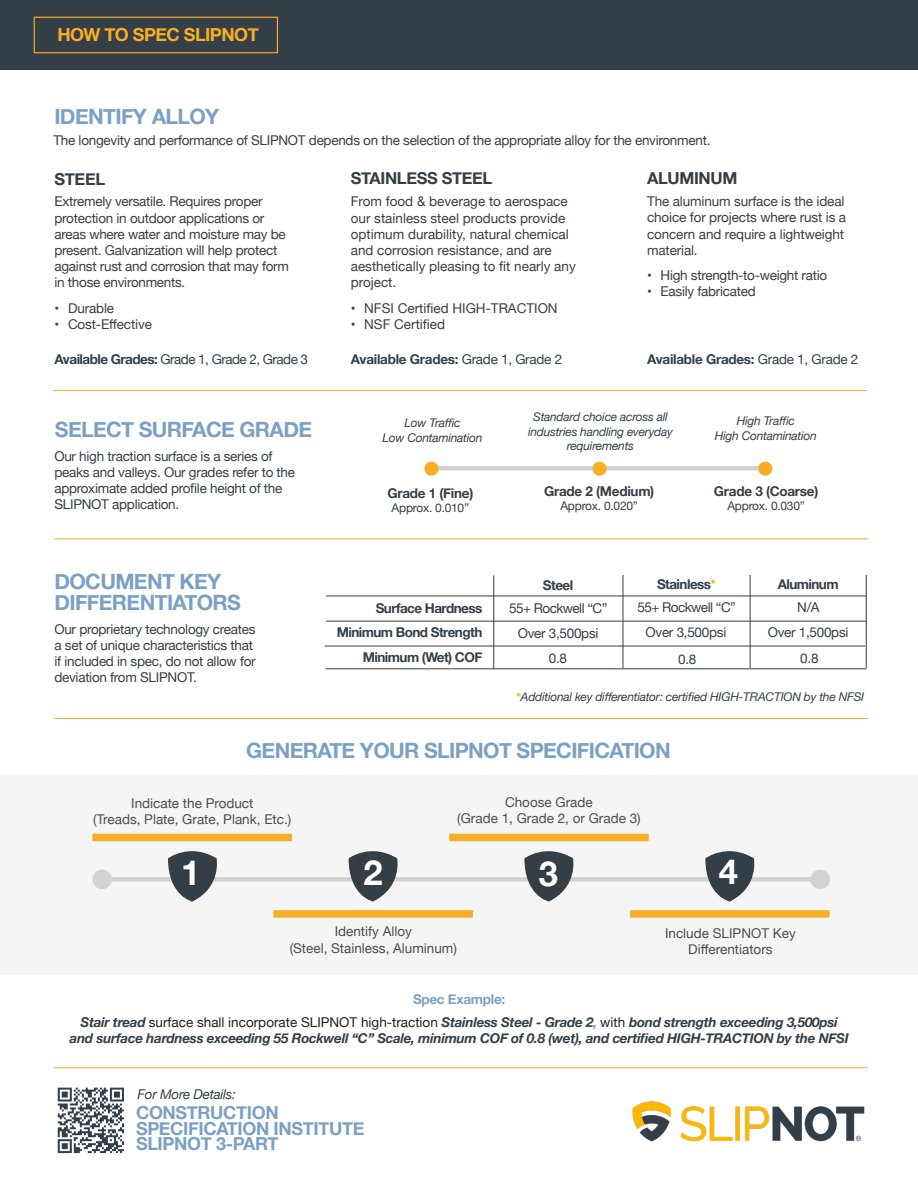
<style>
.page{position:relative;width:918px;height:1188px;background:#fff}
.page>*{position:absolute;margin:0;border:0;box-sizing:border-box;transform-origin:0 0}
.t1{font:700 34.5px "Helvetica Neue";color:#fff}
.t2{font:700 21.15px "Helvetica Neue";letter-spacing:-.03em;color:#7ba0c4}
.t3{font:700 18px "Helvetica Neue";letter-spacing:-.02em;color:#7ba0c4}
.t4{font:700 18px "Helvetica Neue";letter-spacing:-.03em;color:#f7ae24}
.t5{font:700 16.5px "Helvetica Neue";letter-spacing:-.02em;color:#333e46}
.t6{font:13.5px/16.2px "Helvetica Neue";letter-spacing:-.02em;color:#353f48}
.t7{font:italic 700 13.5px/16.2px "Helvetica Neue";letter-spacing:-.02em;color:#333e46;text-align:center}
.t8{font:13.5px/16.2px "Helvetica Neue";color:#353f48}
.t9{font:13.5px/16.2px "Helvetica Neue";color:#4b4c4d;text-align:center}
.t10{font:700 13.5px "Helvetica Neue";letter-spacing:-.02em;color:#353f48}
.t11{font:700 13.5px "Helvetica Neue";letter-spacing:-.04em;color:#353f48}
.t12{font:13.5px "Helvetica Neue";letter-spacing:-.04em;color:#353f48}
.t13{font:italic 13.5px "Helvetica Neue";letter-spacing:-.02em;color:#353f48}
.t14{font:700 13.5px "Helvetica Neue";letter-spacing:-.02em;color:#7ba0c4}
.t15{font:italic 12px/14.4px "Helvetica Neue";letter-spacing:-.02em;color:#353f48;text-align:center}
.t16{font:12px "Helvetica Neue";letter-spacing:-.02em;color:#353f48}
.s1{font-weight:700}
.s2{font-weight:400}
.s3{color:#f7ae24}
.s4{font-weight:700;color:#f7ae24}
.s5{font-weight:400;font-style:normal;color:#231f20}
.s6{color:#7ba0c4}
</style>
<div class="page">
<div style="left:0;top:775px;width:918px;height:200px;background:#f5f5f6"></div>
<div style="left:112px;top:877px;width:700px;height:5px;background:#d1d3d3"></div>
<div style="left:92px;top:870px;width:20px;height:19px;background:#d1d3d3;border-radius:50%"></div>
<div style="left:810px;top:870px;width:20px;height:19px;background:#d1d3d3;border-radius:50%"></div>
<div style="left:92px;top:834px;width:200px;height:7px;background:#f7ae24"></div>
<div style="left:449px;top:834px;width:200px;height:7px;background:#f7ae24"></div>
<div style="left:273px;top:910px;width:200px;height:8px;background:#f7ae24"></div>
<div style="left:630px;top:910px;width:200px;height:8px;background:#f7ae24"></div>
<svg style="left:168px;top:851px;width:54px;height:51px"></svg>
<svg style="left:349px;top:851px;width:54px;height:51px"></svg>
<svg style="left:524px;top:851px;width:54px;height:51px"></svg>
<svg style="left:705px;top:851px;width:54px;height:51px"></svg>
<hr style="left:55px;top:538px;width:813px;height:1px;background:#f7ae24">
<hr style="left:326px;top:596px;width:541px;height:1px;background:#353f48">
<hr style="left:326px;top:621px;width:541px;height:1px;background:#353f48">
<hr style="left:493px;top:575px;width:1px;height:94px;background:#353f48">
<hr style="left:623px;top:575px;width:1px;height:94px;background:#353f48">
<hr style="left:750px;top:575px;width:1px;height:94px;background:#353f48">
<hr style="left:866px;top:575px;width:1px;height:94px;background:#353f48">
<hr style="left:325px;top:646px;width:540px;height:1px;background:#353f48">
<div style="left:0;top:0;width:918px;height:69px;background:#353f48"></div>
<div style="left:34px;top:17px;width:244px;height:36px;border:1px solid #f7ae24"></div>
<hr style="left:53px;top:390px;width:814px;height:1px;background:#f7ae24">
<hr style="left:54px;top:718px;width:814px;height:1px;background:#f7ae24">
<hr style="left:54px;top:1067px;width:814px;height:1px;background:#f7ae24">
<img style="left:57px;top:1087px;width:67px;height:67px">
<img style="left:632px;top:1101px;width:233px;height:41px">
<div style="left:428px;top:466px;width:333px;height:5px;background:#d1d3d3"></div>
<div style="left:424px;top:462px;width:14px;height:14px;background:#f7ae24;border-radius:50%"></div>
<div style="left:592px;top:462px;width:15px;height:14px;background:#f7ae24;border-radius:50%"></div>
<div style="left:758px;top:462px;width:14px;height:14px;background:#f7ae24;border-radius:50%"></div>
<hr style="left:326px;top:669px;width:540px;height:1px;background:#353f48">
<p class="t4" style="left:57px;top:20px;width:203px">HOW TO SPEC SLIPNOT</p>
<p class="t2" style="left:54px;top:100px;width:166px">IDENTIFY ALLOY</p>
<p class="t6" style="left:53px;top:133px;width:658px">The longevity and performance of SLIPNOT depends on the selection of the appropriate alloy for the environment.</p>
<p class="t5" style="left:55px;top:166px;width:52px">STEEL</p>
<p class="t6" style="left:55px;top:194px;width:236px">Extremely versatile. Requires proper protection in outdoor applications or areas where water and moisture may be present. Galvanization will help protect against rust and corrosion that may form in those environments.</p>
<p class="t6" style="left:55px;top:301px;width:61px">• Durable</p>
<p class="t6" style="left:55px;top:317px;width:99px">• Cost-Effective</p>
<p class="t5" style="left:351px;top:166px;width:143px">STAINLESS STEEL</p>
<p class="t8" style="left:351px;top:194px;width:227px">From food &amp; beverage to aerospace our stainless steel products provide optimum durability, natural chemical and corrosion resistance, and are aesthetically pleasing to fit nearly any project.</p>
<p class="t8" style="left:351px;top:301px;width:208px">• NFSI Certified HIGH-TRACTION</p>
<p class="t8" style="left:351px;top:317px;width:96px">• NSF Certified</p>
<p class="t5" style="left:647px;top:166px;width:92px">ALUMINUM</p>
<p class="t6" style="left:647px;top:194px;width:201px">The aluminum surface is the ideal choice for projects where rust is a concern and require a lightweight material.</p>
<p class="t6" style="left:647px;top:268px;width:182px">• High strength-to-weight ratio</p>
<p class="t6" style="left:647px;top:284px;width:110px">• Easily fabricated</p>
<p class="t12" style="left:55px;top:350px;width:255px"><span class="s1">Available Grades:</span> Grade 1, Grade 2, Grade 3</p>
<p class="t10" style="left:351px;top:349px;width:213px">Available Grades: <span class="s2">Grade 1, Grade 2</span></p>
<p class="t10" style="left:647px;top:349px;width:213px">Available Grades: <span class="s2">Grade 1, Grade 2</span></p>
<p class="t2" style="left:55px;top:413px;width:259px">SELECT SURFACE GRADE</p>
<p class="t6" style="left:54px;top:449px;width:242px">Our high traction surface is a series of peaks and valleys. Our grades refer to the approximate added profile height of the SLIPNOT application.</p>
<p class="t2" style="left:54px;top:565px;width:168px">DOCUMENT KEY</p>
<p class="t2" style="left:54px;top:586px;width:188px">DIFFERENTIATORS</p>
<p class="t6" style="left:54px;top:622px;width:203px">Our proprietary technology creates a set of unique characteristics that if included in spec, do not allow for deviation from SLIPNOT.</p>
<p class="t15" style="left:404px;top:417px;width:58px">Low Traffic</p>
<p class="t15" style="left:382px;top:431px;width:102px">Low Contamination</p>
<p class="t10" style="left:387px;top:482px;width:87px">Grade 1 (Fine)</p>
<p class="t16" style="left:392px;top:499px;width:79px">Approx. 0.010”</p>
<p class="t15" style="left:528px;top:410px;width:146px">Standard choice across all industries handling everyday requirements</p>
<p class="t10" style="left:544px;top:481px;width:112px">Grade 2 (Medium)</p>
<p class="t16" style="left:560px;top:497px;width:79px">Approx. 0.020”</p>
<p class="t15" style="left:737px;top:415px;width:60px">High Traffic</p>
<p class="t15" style="left:715px;top:429px;width:104px">High Contamination</p>
<p class="t10" style="left:714px;top:480px;width:106px">Grade 3 (Coarse)</p>
<p class="t16" style="left:727px;top:497px;width:79px">Approx. 0.030”</p>
<p class="t11" style="left:543px;top:574px;width:32px">Steel</p>
<p class="t11" style="left:657px;top:574px;width:61px">Stainless<span class="s3">*</span></p>
<p class="t11" style="left:778px;top:573px;width:62px">Aluminum</p>
<p class="t11" style="left:376px;top:598px;width:108px">Surface Hardness</p>
<p class="t12" style="left:509px;top:599px;width:100px">55+ Rockwell “C”</p>
<p class="t12" style="left:637px;top:598px;width:100px">55+ Rockwell “C”</p>
<p class="t6" style="left:797px;top:600px;width:24px">N/A</p>
<p class="t11" style="left:337px;top:622px;width:147px">Minimum Bond Strength</p>
<p class="t6" style="left:518px;top:626px;width:82px">Over 3,500psi</p>
<p class="t6" style="left:646px;top:625px;width:82px">Over 3,500psi</p>
<p class="t6" style="left:768px;top:625px;width:82px">Over 1,500psi</p>
<p class="t11" style="left:363px;top:646px;width:121px">Minimum (Wet) COF</p>
<p class="t6" style="left:549px;top:651px;width:20px">0.8</p>
<p class="t6" style="left:678px;top:652px;width:20px">0.8</p>
<p class="t6" style="left:800px;top:651px;width:20px">0.8</p>
<p class="t15" style="left:516px;top:690px;width:350px"><span class="s4">*</span>Additional key differentiator: certified HIGH-TRACTION by the NFSI</p>
<p class="t2" style="left:246px;top:734px;width:426px">GENERATE YOUR SLIPNOT SPECIFICATION</p>
<p class="t9" style="left:131px;top:796px;width:124px">Indicate the Product</p>
<p class="t9" style="left:93px;top:812px;width:200px">(Treads, Plate, Grate, Plank, Etc.)</p>
<p class="t9" style="left:505px;top:795px;width:89px">Choose Grade</p>
<p class="t9" style="left:457px;top:811px;width:185px">(Grade 1, Grade 2, or Grade 3)</p>
<p class="t1" style="left:181px;top:845px;width:21px">1</p>
<p class="t1" style="left:364px;top:845px;width:21px">2</p>
<p class="t1" style="left:539px;top:846px;width:21px">3</p>
<p class="t1" style="left:719px;top:845px;width:21px">4</p>
<p class="t9" style="left:335px;top:924px;width:79px">Identify Alloy</p>
<p class="t9" style="left:290px;top:940px;width:169px">(Steel, Stainless, Aluminum)</p>
<p class="t14" style="left:413px;top:989px;width:94px">Spec Example:</p>
<p class="t9" style="left:665px;top:926px;width:132px">Include SLIPNOT Key<br>Differentiators</p>
<p class="t7" style="left:70px;top:1015px;width:781px">Stair tread <span class="s5">surface shall incorporate SLIPNOT high-traction</span> Stainless Steel - Grade 2<span class="s6">,</span> <span class="s5">with</span> bond strength exceeding 3,500psi and surface hardness exceeding 55 Rockwell “C” Scale, minimum COF of 0.8 (wet), and certified HIGH-TRACTION by the NFSI</p>
<p class="t13" style="left:137px;top:1084px;width:100px">For More Details:</p>
<p class="t3" style="left:136px;top:1099px;width:144px">CONSTRUCTION</p>
<p class="t3" style="left:136px;top:1114px;width:230px">SPECIFICATION INSTITUTE</p>
<p class="t3" style="left:136px;top:1129px;width:144px">SLIPNOT 3-PART</p>
</div>
